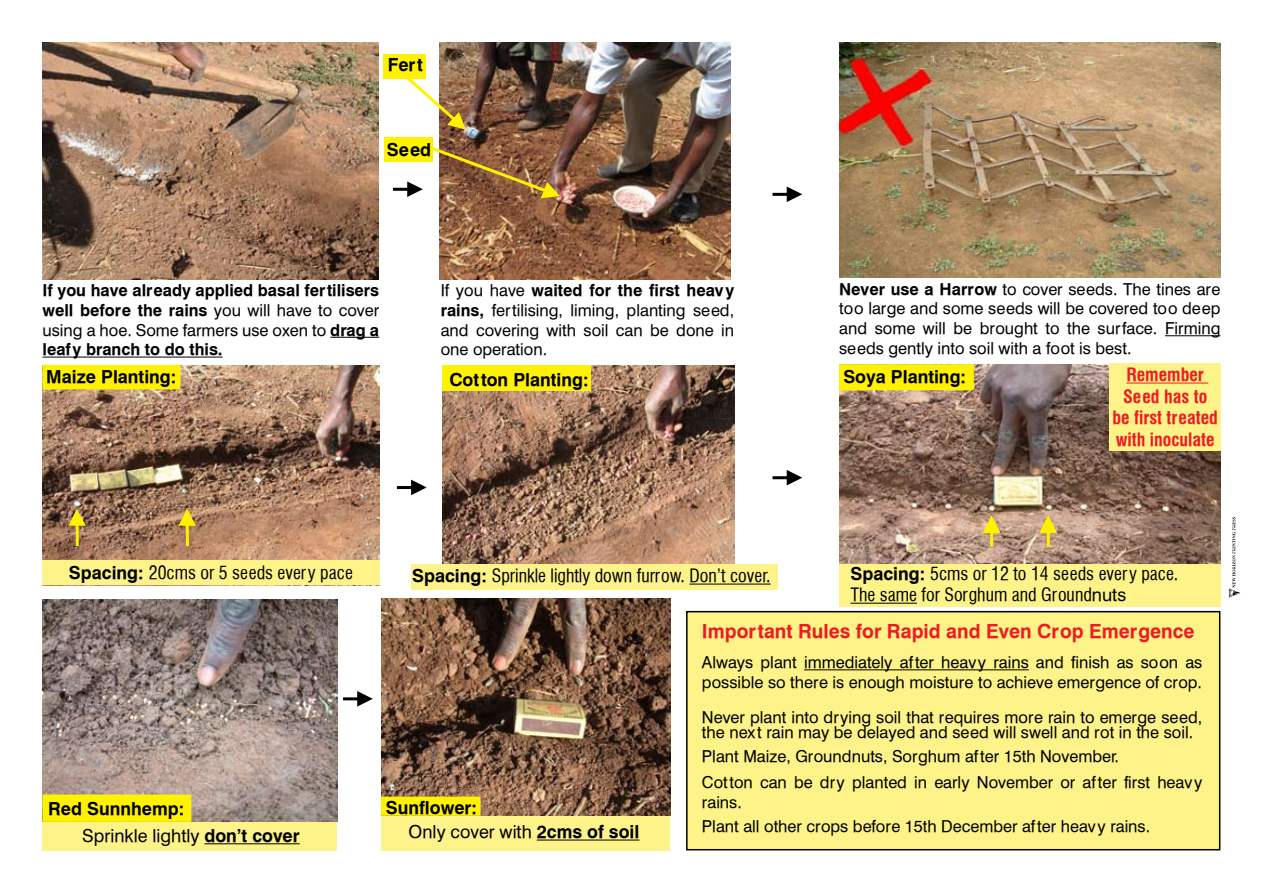
<style>
.page{position:relative;width:1263px;height:893px;background:#fff}
.page>*{position:absolute;margin:0;border:0;box-sizing:border-box;transform-origin:0 0}
.t1{font:700 19.5px "Halvett";color:#ed1c24}
.t2{font:18px/21.6px "Halvett Condensed";color:#000}
.t3{font:700 18px "Halvett";color:#000}
.t4{font:18px "Halvett";color:#000}
.t5{font:700 condensed 18px/21.6px "Halvett";color:#ed1c24;text-align:center}
.t6{font:16.5px/19.8px "Halvett";color:#000}
.t7{font:700 16.5px/19.8px "Halvett";color:#000;text-align:justify}
.s1{font-weight:400}
.s2{font-weight:700}
.s3{font-family:"Halvett";font-weight:700}
.s4{font-family:"Halvett"}
</style>
<div class="page">
<div style="left:43px;top:821px;width:294px;height:29px;background:#fdf388"></div>
<img style="left:43px;top:366px;width:337px;height:195px">
<img style="left:43px;top:43px;width:335px;height:236px">
<div style="left:43px;top:561px;width:337px;height:24px;background:#fdf388"></div>
<div style="left:381px;top:816px;width:289px;height:34px;background:#fdf388"></div>
<img style="left:381px;top:598px;width:289px;height:218px">
<div style="left:382px;top:797px;width:98px;height:18px;background:#fff200"></div>
<div style="left:381px;top:797px;width:99px;height:19px;border:2px solid #fff200"></div>
<img style="left:839px;top:364px;width:381px;height:200px">
<div style="left:839px;top:564px;width:381px;height:42px;background:#fdf388"></div>
<div style="left:1109px;top:364px;width:111px;height:87px;background:#fdf388"></div>
<hr style="left:1165px;top:335px;width:55px;height:1px;background:#000">
<div style="left:840px;top:365px;width:133px;height:25px;background:#fff200"></div>
<div style="left:839px;top:364px;width:135px;height:26px;border:2px solid #fff200"></div>
<img style="left:442px;top:366px;width:293px;height:199px">
<div style="left:411px;top:565px;width:366px;height:25px;background:#fdf388"></div>
<img style="left:43px;top:600px;width:294px;height:221px">
<div style="left:43px;top:795px;width:148px;height:26px;background:#fff200"></div>
<div style="left:43px;top:794px;width:148px;height:28px;border:2px solid #fff200"></div>
<div style="left:43px;top:366px;width:137px;height:23px;background:#fff200"></div>
<div style="left:43px;top:365px;width:137px;height:24px;border:2px solid #fff200"></div>
<div style="left:384px;top:137px;width:49px;height:24px;background:#fff200"></div>
<div style="left:383px;top:55px;width:43px;height:24px;background:#fff200"></div>
<div style="left:687px;top:612px;width:533px;height:238px;background:#fdf388"></div>
<div style="left:686px;top:611px;width:534px;height:239px;border:2px solid #000"></div>
<svg style="left:357px;top:691px;width:16px;height:16px"></svg>
<hr style="left:343px;top:697px;width:18px;height:3px;background:#000">
<svg style="left:1229px;top:517px;width:11px;height:80px"></svg>
<img style="left:439px;top:43px;width:292px;height:236px">
<img style="left:839px;top:43px;width:381px;height:235px">
<hr style="left:804px;top:669px;width:225px;height:1px;background:#000">
<hr style="left:330px;top:337px;width:49px;height:1px;background:#000">
<hr style="left:43px;top:357px;width:180px;height:1px;background:#000">
<hr style="left:689px;top:584px;width:82px;height:1px;background:#000">
<hr style="left:850px;top:603px;width:67px;height:1px;background:#000">
<hr style="left:204px;top:843px;width:96px;height:1px;background:#000">
<hr style="left:537px;top:840px;width:102px;height:1px;background:#000">
<hr style="left:1126px;top:383px;width:82px;height:1px;background:#ed1c24">
<svg style="left:411px;top:480px;width:16px;height:15px"></svg>
<hr style="left:397px;top:486px;width:18px;height:3px;background:#000">
<div style="left:442px;top:365px;width:148px;height:25px;background:#fff200"></div>
<svg style="left:981px;top:513px;width:20px;height:21px"></svg>
<hr style="left:990px;top:529px;width:3px;height:18px;background:#fff200">
<svg style="left:1038px;top:513px;width:20px;height:21px"></svg>
<hr style="left:1047px;top:529px;width:3px;height:18px;background:#fff200">
<svg style="left:406px;top:69px;width:60px;height:61px"></svg>
<hr style="left:186px;top:522px;width:3px;height:24px;background:#fff200">
<svg style="left:179px;top:509px;width:17px;height:17px"></svg>
<hr style="left:76px;top:522px;width:3px;height:24px;background:#fff200">
<svg style="left:68px;top:509px;width:18px;height:17px"></svg>
<svg style="left:787px;top:186px;width:15px;height:16px"></svg>
<hr style="left:772px;top:193px;width:18px;height:3px;background:#000">
<svg style="left:407px;top:144px;width:153px;height:54px"></svg>
<hr style="left:393px;top:188px;width:18px;height:3px;background:#000">
<svg style="left:787px;top:470px;width:15px;height:15px"></svg>
<hr style="left:772px;top:476px;width:18px;height:3px;background:#000">
<p class="t3" style="left:388px;top:54px;width:37px">Fert</p>
<p class="t3" style="left:387px;top:138px;width:46px">Seed</p>
<p class="t7" style="left:43px;top:280px;width:338px">If you have already applied basal fertilisers well before the rains <span class="s1">you will have to cover using a hoe. Some farmers use oxen to</span> drag a leafy branch to do this.</p>
<p class="t6" style="left:441px;top:280px;width:295px;text-align:justify">If you have <span class="s2">waited for the first heavy rains,</span> fertilising, liming, planting seed, and covering with soil can be done in one operation.</p>
<p class="t6" style="left:839px;top:279px;width:383px;text-align:justify"><span class="s2">Never use a Harrow</span> to cover seeds. The tines are too large and some seeds will be covered too deep and some will be brought to the surface. Firming seeds gently into soil with a foot is best.</p>
<p class="t3" style="left:46px;top:366px;width:131px">Maize Planting:</p>
<p class="t3" style="left:843px;top:366px;width:124px">Soya Planting:</p>
<p class="t5" style="left:1112px;top:364px;width:107px">Remember<br>Seed has to be first treated with inoculate</p>
<p class="t3" style="left:449px;top:368px;width:141px">Cotton Planting:</p>
<p class="t2" style="left:69px;top:561px;width:285px"><span class="s3">Spacing:</span> 20cms or 5 seeds every pace</p>
<p class="t2" style="left:412px;top:565px;width:360px"><span class="s3">Spacing:</span> Sprinkle lightly down furrow. Don’t cover.</p>
<p class="t2" style="left:850px;top:562px;width:329px"><span class="s3">Spacing:</span> 5cms or 12 to 14 seeds every pace.<br>The same for Sorghum and Ground<span class="s4">nuts</span></p>
<p class="t3" style="left:48px;top:797px;width:138px">Red Sunnhemp:</p>
<p class="t3" style="left:386px;top:796px;width:93px">Sunflower:</p>
<p class="t4" style="left:82px;top:825px;width:219px">Sprinkle lightly <span class="s2">don’t cover</span></p>
<p class="t4" style="left:409px;top:821px;width:232px">Only cover with <span class="s2">2cms of soil</span></p>
<p class="t1" style="left:702px;top:619px;width:494px">Important Rules for Rapid and Even Crop Emergence</p>
<p class="t6" style="left:702px;top:653px;width:502px">Always plant immediately after heavy rains and finish as soon as possible so there is enough moisture to achieve emergence of crop.</p>
<p class="t6" style="left:702px;top:710px;width:502px;line-height:15px">Never plant into drying soil that requires more rain to emerge seed, the next rain may be delayed and seed will swell and rot in the soil.</p>
<p class="t6" style="left:702px;top:743px;width:502px;line-height:25.8px">Plant Maize, Groundnuts, Sorghum after 15th November.<br>Cotton can be dry planted in early November or after first heavy</p>
<p class="t6" style="left:702px;top:790px;width:450px;line-height:24.3px">rains.<br>Plant all other crops before 15th December after heavy rains.</p>
</div>
